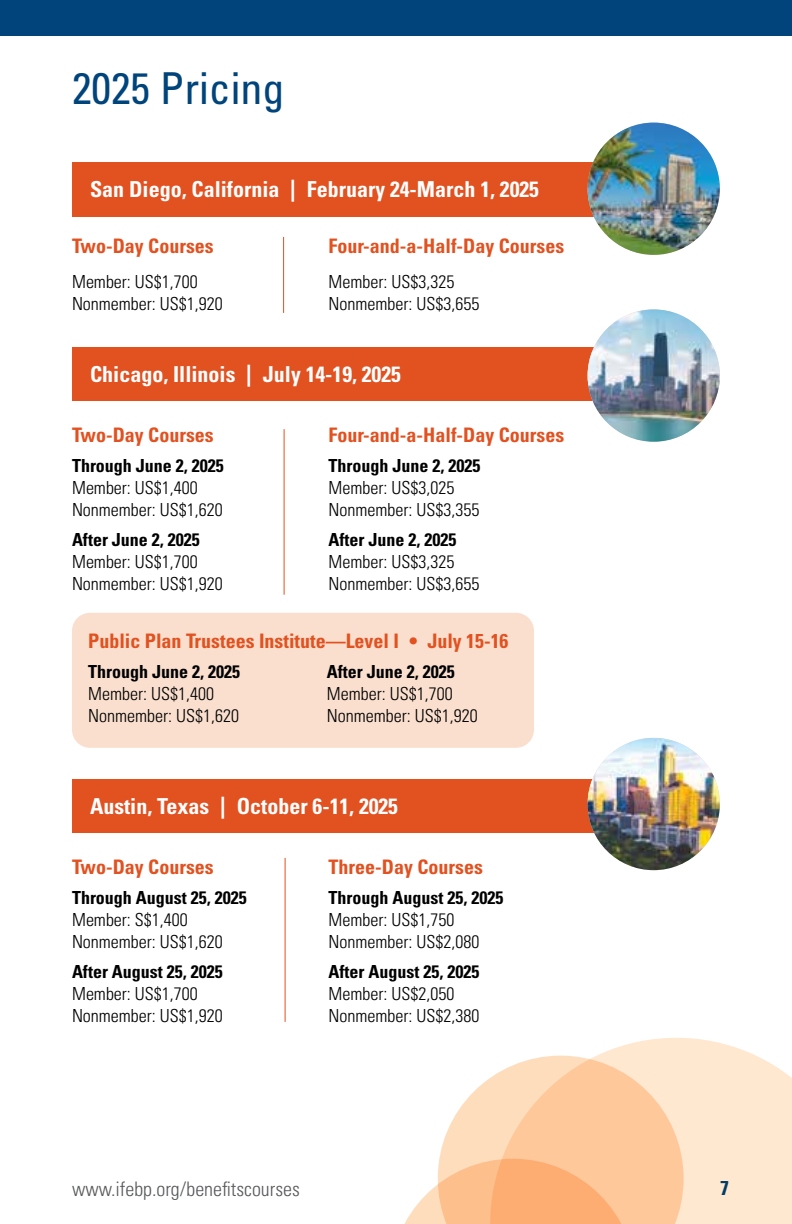
<style>
.page{position:relative;width:792px;height:1224px;background:#fff}
.page>*{position:absolute;margin:0;border:0;box-sizing:border-box;transform-origin:0 0}
.t1{font:condensed 44px "Univers LT Pro";color:#00447c}
.t2{font:700 condensed 22px "Univers LT Pro";color:#fff}
.t3{font:700 condensed 20px "Univers LT Pro";color:#e25120}
.t4{font:300 condensed 20px "Univers LT Pro";color:#58595b}
.t5{font:700 condensed 20px "Univers LT Pro";color:#00447c}
.t6{font:300 condensed 18px/22px "Univers LT Pro";color:#000}
.t7{font:700 condensed 18px "Univers LT Pro";color:#000}
</style>
<div class="page">
<hr style="left:0;top:0;width:1px;height:36px;background:#00447c">
<div style="left:1px;top:0;width:791px;height:36px;background:#00447c"></div>
<div style="left:72px;top:162px;width:585px;height:54px;background:#e25120"></div>
<img style="left:588px;top:123px;width:132px;height:132px;border-radius:66px">
<div style="left:72px;top:347px;width:585px;height:54px;background:#e25120"></div>
<img style="left:588px;top:309px;width:132px;height:133px;border-radius:66px">
<div style="left:72px;top:779px;width:585px;height:54px;background:#e25120"></div>
<img style="left:588px;top:738px;width:132px;height:132px;border-radius:66px">
<hr style="left:283px;top:237px;width:1px;height:76px;background:#e25120">
<hr style="left:284px;top:429px;width:1px;height:166px;background:#e25120">
<hr style="left:285px;top:858px;width:1px;height:164px;background:#e25120">
<div style="left:72px;top:613px;width:462px;height:135px;background:#fadfce;border-radius:18px"></div>
<svg style="left:553px;top:1038px;width:239px;height:186px;background:#fee9d5"></svg>
<svg style="left:439px;top:1056px;width:245px;height:168px;background:#fed7b4"></svg>
<svg style="left:404px;top:1159px;width:232px;height:65px;background:#fdc293"></svg>
<h1 class="t1" style="left:72px;top:60px;width:214px">2025 Pricing</h1>
<p class="t2" style="left:90px;top:176px;width:451px">San Diego, California | February 24-March 1, 2025</p>
<p class="t3" style="left:72px;top:234px;width:143px">Two-Day Courses</p>
<p class="t6" style="left:72px;top:270px;width:152px">Member: US$1,700<br>Nonmember: US$1,920</p>
<p class="t3" style="left:328px;top:234px;width:237px">Four-and-a-Half-Day Courses</p>
<p class="t6" style="left:328px;top:270px;width:152px">Member: US$3,325<br>Nonmember: US$3,655</p>
<p class="t2" style="left:90px;top:361px;width:312px">Chicago, Illinois | July 14-19, 2025</p>
<p class="t3" style="left:72px;top:423px;width:143px">Two-Day Courses</p>
<p class="t7" style="left:72px;top:455px;width:153px">Through June 2, 2025</p>
<p class="t6" style="left:72px;top:476px;width:152px">Member: US$1,400<br>Nonmember: US$1,620</p>
<p class="t7" style="left:72px;top:529px;width:129px">After June 2, 2025</p>
<p class="t6" style="left:72px;top:550px;width:152px">Member: US$1,700<br>Nonmember: US$1,920</p>
<p class="t3" style="left:328px;top:423px;width:237px">Four-and-a-Half-Day Courses</p>
<p class="t7" style="left:328px;top:455px;width:153px">Through June 2, 2025</p>
<p class="t6" style="left:328px;top:476px;width:152px">Member: US$3,025<br>Nonmember: US$3,355</p>
<p class="t7" style="left:328px;top:529px;width:129px">After June 2, 2025</p>
<p class="t6" style="left:328px;top:550px;width:152px">Member: US$3,325<br>Nonmember: US$3,655</p>
<p class="t3" style="left:88px;top:629px;width:422px">Public Plan Trustees Institute—Level I • July 15-16</p>
<p class="t7" style="left:88px;top:661px;width:153px">Through June 2, 2025</p>
<p class="t6" style="left:88px;top:682px;width:152px">Member: US$1,400<br>Nonmember: US$1,620</p>
<p class="t7" style="left:327px;top:661px;width:129px">After June 2, 2025</p>
<p class="t6" style="left:327px;top:682px;width:152px">Member: US$1,700<br>Nonmember: US$1,920</p>
<p class="t2" style="left:90px;top:792px;width:310px">Austin, Texas | October 6-11, 2025</p>
<p class="t3" style="left:72px;top:854px;width:143px">Two-Day Courses</p>
<p class="t7" style="left:72px;top:886px;width:176px">Through August 25, 2025</p>
<p class="t6" style="left:72px;top:907px;width:152px">Member: S$1,400<br>Nonmember: US$1,620</p>
<p class="t7" style="left:72px;top:960px;width:152px">After August 25, 2025</p>
<p class="t6" style="left:72px;top:981px;width:152px">Member: US$1,700<br>Nonmember: US$1,920</p>
<p class="t3" style="left:328px;top:854px;width:156px">Three-Day Courses</p>
<p class="t7" style="left:328px;top:886px;width:176px">Through August 25, 2025</p>
<p class="t6" style="left:328px;top:907px;width:152px">Member: US$1,750<br>Nonmember: US$2,080</p>
<p class="t7" style="left:328px;top:960px;width:152px">After August 25, 2025</p>
<p class="t6" style="left:328px;top:981px;width:152px">Member: US$2,050<br>Nonmember: US$2,380</p>
<p class="t4" style="left:72px;top:1176px;width:229px">www.ifebp.org/benefitscourses</p>
<p class="t5" style="left:720px;top:1176px;width:10px">7</p>
</div>
